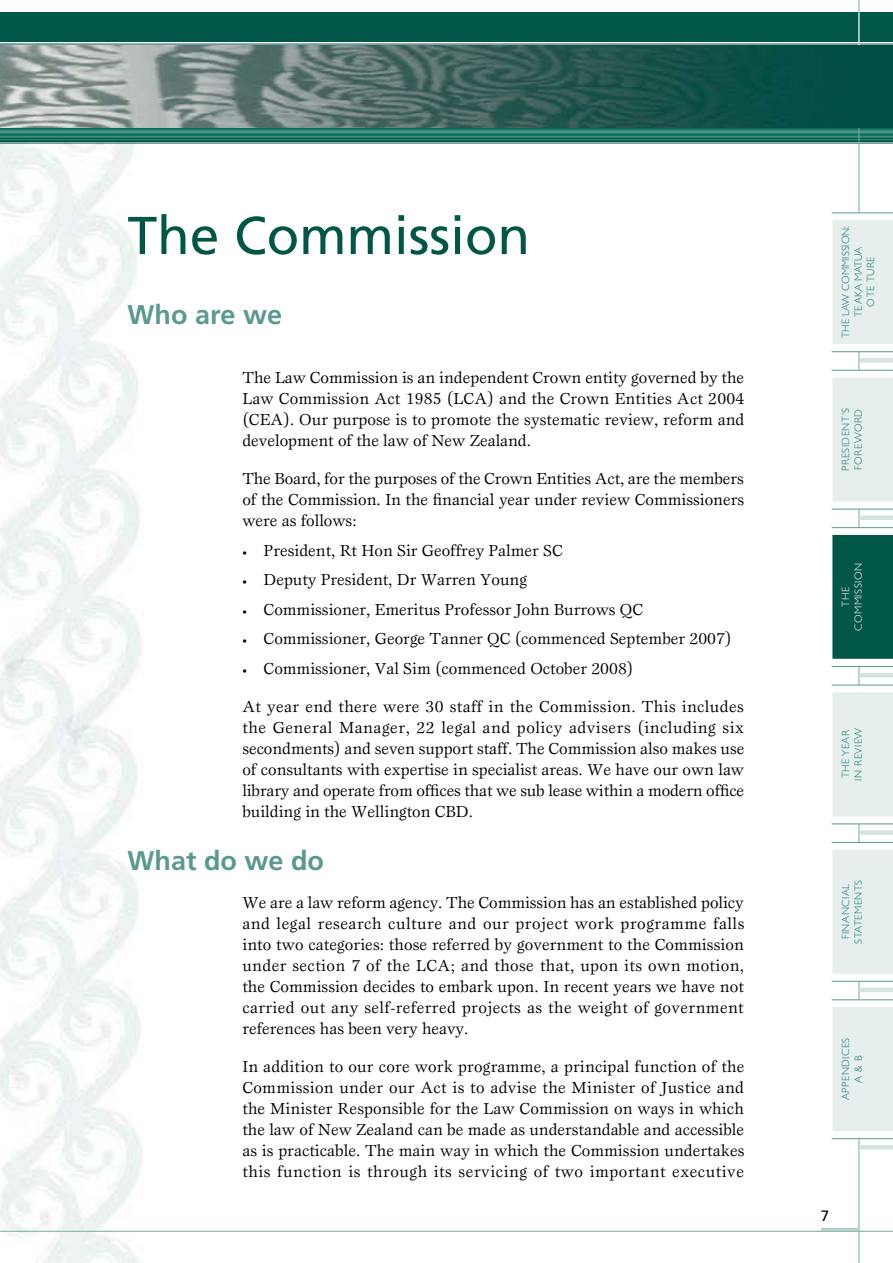
<style>
.page{position:relative;width:893px;height:1263px;background:#fff}
.page>*{position:absolute;margin:0;border:0;box-sizing:border-box;transform-origin:0 0}
.t1{font:53.25px "Frutiger Maori";color:#005747}
.t2{font:700 27px "Frutiger Maori";color:#5b9990}
.t3{font:16.5px/21px "Esprit Maori";color:#000;text-align:justify}
.t4{font:15px "Frutiger Maori";color:#000}
.t5{font:300 10.5px/12.6px "Gill Sans";letter-spacing:.05em;color:#187b6f;text-align:center}
.t6{font:300 10.5px/12.6px "Gill Sans";color:#187b6f;text-align:center}
.t7{font:300 10.5px/12.6px "Gill Sans";letter-spacing:.05em;color:#fff;text-align:center}
.s1{font-size:9px}
</style>
<div class="page">
<div style="left:0;top:12px;width:893px;height:30px;background:#005747"></div>
<hr style="left:0;top:1231px;width:893px;height:1px;background:#78aba3">
<svg style="left:0;top:43px;width:893px;height:101px;background:#388174"></svg>
<hr style="left:859px;top:0;width:1px;height:1263px;background:#78aba3">
<hr style="left:821px;top:1228px;width:38px;height:3px;background:#b4d0cb">
<hr style="left:858px;top:12px;width:1px;height:34px;background:#fff">
<img style="left:0;top:46px;width:893px;height:81px">
<svg style="left:831px;top:213px;width:62px;height:138px;background:#e8f0ee"></svg>
<hr style="left:832px;top:213px;width:61px;height:1px;background:#5b9990">
<hr style="left:832px;top:351px;width:61px;height:1px;background:#5b9990">
<div style="left:859px;top:358px;width:34px;height:5px;background:#d4e4e0"></div>
<svg style="left:831px;top:370px;width:62px;height:139px;background:#e8f0ee"></svg>
<svg style="left:831px;top:527px;width:62px;height:139px;background:#1d6a5c"></svg>
<svg style="left:831px;top:685px;width:62px;height:139px;background:#e8f0ee"></svg>
<svg style="left:831px;top:842px;width:62px;height:139px;background:#e8f0ee"></svg>
<svg style="left:831px;top:999px;width:62px;height:139px;background:#e8f0ee"></svg>
<hr style="left:832px;top:999px;width:61px;height:1px;background:#5b9990">
<hr style="left:832px;top:1138px;width:61px;height:1px;background:#5b9990">
<hr style="left:859px;top:1145px;width:34px;height:4px;background:#d4e4e0">
<hr style="left:832px;top:842px;width:61px;height:1px;background:#5b9990">
<hr style="left:832px;top:981px;width:61px;height:1px;background:#5b9990">
<hr style="left:859px;top:988px;width:34px;height:4px;background:#d4e4e0">
<hr style="left:832px;top:685px;width:61px;height:1px;background:#5b9990">
<hr style="left:832px;top:824px;width:61px;height:1px;background:#5b9990">
<div style="left:859px;top:830px;width:34px;height:5px;background:#d4e4e0"></div>
<hr style="left:832px;top:527px;width:61px;height:1px;background:#5b9990">
<hr style="left:832px;top:666px;width:61px;height:1px;background:#5b9990">
<hr style="left:859px;top:673px;width:34px;height:4px;background:#d4e4e0">
<hr style="left:832px;top:370px;width:61px;height:1px;background:#5b9990">
<hr style="left:832px;top:509px;width:61px;height:1px;background:#5b9990">
<div style="left:859px;top:515px;width:34px;height:5px;background:#d4e4e0"></div>
<h1 class="t1" style="left:128px;top:204px;width:404px">The Commission</h1>
<h2 class="t2" style="left:128px;top:299px;width:156px">Who are we</h2>
<p class="t3" style="left:242px;top:367px;width:504px">The Law Commission is an independent Crown entity governed by the Law Commission Act 1985 (LCA) and the Crown Entities Act 2004 (CEA). Our purpose is to promote the systematic review, reform and development of the law of New Zealand.</p>
<p class="t3" style="left:242px;top:468px;width:503px">The Board, for the purposes of the Crown Entities Act, are the members of the Commission. In the financial year under review Commissioners were as follows:</p>
<p class="t3" style="left:242px;top:540px;width:322px"><span class="s1">•</span> President, Rt Hon Sir Geoffrey Palmer SC</p>
<p class="t3" style="left:242px;top:569px;width:286px"><span class="s1">•</span> Deputy President, Dr Warren Young</p>
<p class="t3" style="left:242px;top:599px;width:402px"><span class="s1">•</span> Commissioner, Emeritus Professor John Burrows QC</p>
<p class="t3" style="left:242px;top:628px;width:491px"><span class="s1">•</span> Commissioner, George Tanner QC (commenced September 2007)</p>
<p class="t3" style="left:242px;top:658px;width:392px"><span class="s1">•</span> Commissioner, Val Sim (commenced October 2008)</p>
<p class="t3" style="left:242px;top:696px;width:503px">At year end there were 30 staff in the Commission. This includes the General Manager, 22 legal and policy advisers (including six secondments) and seven support staff. The Commission also makes use of consultants with expertise in specialist areas. We have our own law library and operate from offices that we sub lease within a modern office building in the Wellington CBD.</p>
<h2 class="t2" style="left:128px;top:845px;width:198px">What do we do</h2>
<p class="t3" style="left:242px;top:892px;width:504px">We are a law reform agency. The Commission has an established policy and legal research culture and our project work programme falls into two categories: those referred by government to the Commission under section 7 of the LCA; and those that, upon its own motion, the Commission decides to embark upon. In recent years we have not carried out any self-referred projects as the weight of government references has been very heavy.</p>
<p class="t3" style="left:242px;top:1056px;width:504px">In addition to our core work programme, a principal function of the Commission under our Act is to advise the Minister of Justice and the Minister Responsible for the Law Commission on ways in which the law of New Zealand can be made as understandable and accessible as is practicable. The main way in which the Commission undertakes this function is through its servicing of two important executive</p>
<p class="t6" style="left:839px;top:337px;width:113px;rotate:-90deg">The Law Commission:<br>Te Aka Matua<br>o te Ture</p>
<p class="t5" style="left:839px;top:471px;width:64px;text-align:left;rotate:-90deg">President’s<br>Foreword</p>
<p class="t7" style="left:839px;top:631px;width:69px;rotate:-90deg">The<br>Commission</p>
<p class="t5" style="left:839px;top:781px;width:54px;text-align:left;rotate:-90deg">The year in review</p>
<p class="t5" style="left:839px;top:944px;width:66px;rotate:-90deg">Financial statements</p>
<p class="t5" style="left:839px;top:1100px;width:63px;rotate:-90deg">APPEN DICES<br>A &amp; B</p>
<p class="t4" style="left:821px;top:1206px;width:10px">7</p>
</div>
